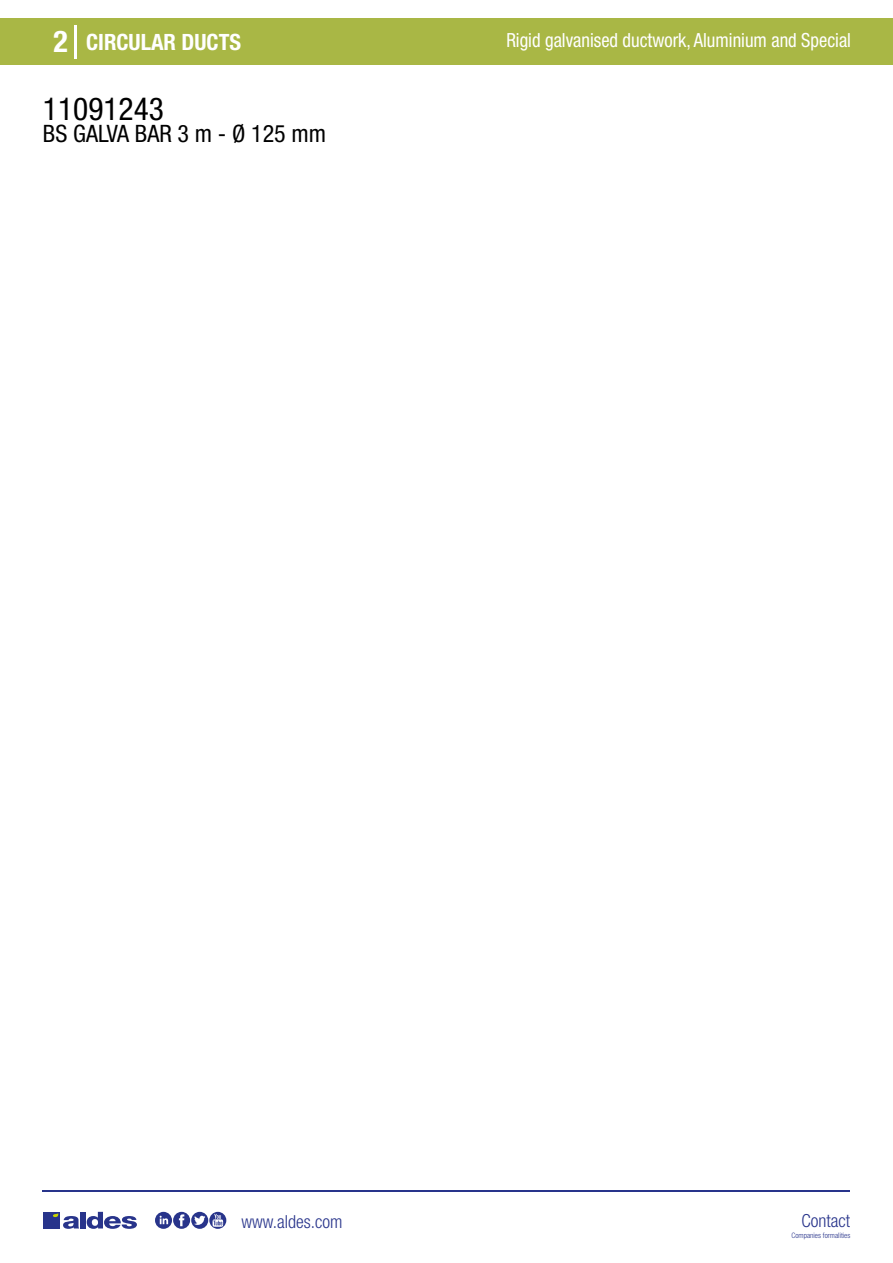
<style>
.page{position:relative;width:893px;height:1263px;background:#fff}
.page>*{position:absolute;margin:0;border:0;box-sizing:border-box;transform-origin:0 0}
.t1{font:condensed 31.5px "Helvetica Neue LT Std";color:#000}
.t2{font:700 condensed 30px "Helvetica Neue LT Std";color:#fff}
.t3{font:condensed 24px "Helvetica Neue LT Std";color:#000}
.t4{font:700 condensed 22.5px "Helvetica Neue LT Std";color:#fff}
.t5{font:condensed 19.5px "Helvetica Neue LT Std";color:#fff;scale:.95 1}
.t6{font:300 condensed 18px "Helvetica Neue";color:#28348b}
.t7{font:300 condensed 7.5px "Helvetica Neue";color:#28348b}
</style>
<div class="page">
<div style="left:0;top:18px;width:893px;height:46px;background:#a9b745"></div>
<hr style="left:74px;top:25px;width:2px;height:33px;background:#fff">
<hr style="left:43px;top:1190px;width:807px;height:1px;background:#28348b">
<svg style="left:155px;top:1212px;width:71px;height:17px"></svg>
<div style="left:43px;top:1212px;width:17px;height:16px;background:#28348b"></div>
<div style="left:80px;top:1212px;width:6px;height:16px;background:#28348b"></div>
<svg style="left:87px;top:1212px;width:50px;height:17px"></svg>
<svg style="left:53px;top:1213px;width:26px;height:16px"></svg>
<h2 class="t2" style="left:54px;top:24px;width:16px">2</h2>
<p class="t4" style="left:86px;top:28px;width:157px">CIRCULAR DUCTS</p>
<p class="t5" style="left:506px;top:29px;width:364px">Rigid galvanised ductwork, Aluminium and Special</p>
<h1 class="t1" style="left:43px;top:91px;width:122px">11091243</h1>
<p class="t3" style="left:43px;top:120px;width:285px">BS GALVA BAR 3 m - Ø 125 mm</p>
<p class="t6" style="left:241px;top:1211px;width:102px">www.aldes.com</p>
<p class="t6" style="left:801px;top:1211px;width:50px">Contact</p>
<p class="t7" style="left:791px;top:1230px;width:60px">Companies formalities</p>
</div>
